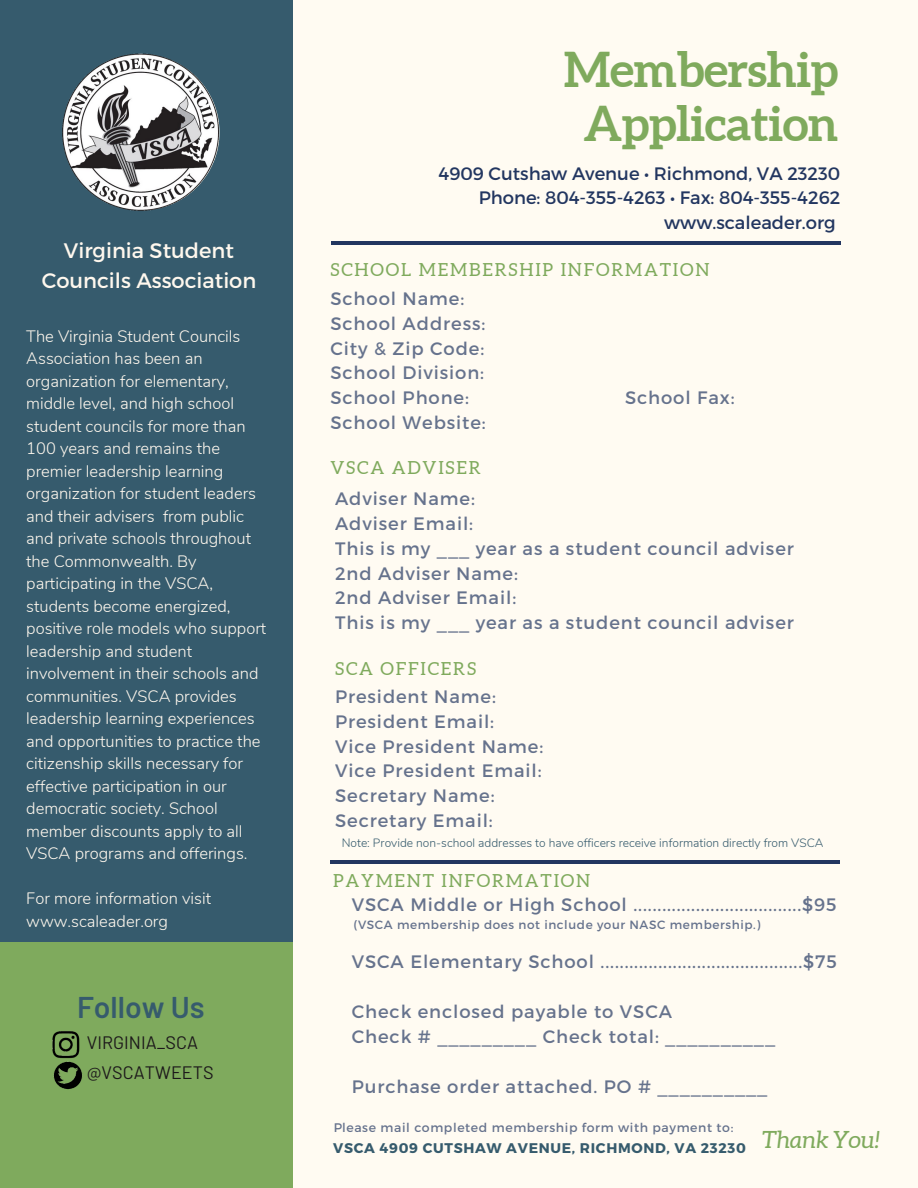
<style>
.page{position:relative;width:918px;height:1188px;background:#365b6d}
.page>*{position:absolute;margin:0;border:0;box-sizing:border-box;transform-origin:0 0}
.t1{font:700 48px/54px "Aleo";letter-spacing:-.01em;color:#7faa5d;text-align:center}
.t2{font:600 30px "Barlow";color:#365b6d}
.t3{font:italic 23.7px "Aleo";color:#7faa5d}
.t4{font:21px/29.2px "Montserrat";color:#fff8ee;text-align:center}
.t5{font:18px/24.8px "Montserrat";letter-spacing:.05em;color:#223660}
.t6{font:18px "Montserrat";color:#223660}
.t7{font:18px "Aleo";letter-spacing:.1em;color:#7faa5d}
.t8{font:18px "Barlow";letter-spacing:.005em;color:#1d191b}
.t9{font:300 16.5px/22.5px "Nunito";color:#fff8ee}
.t10{font:700 13.95px "Montserrat";letter-spacing:.05em;color:#365b6d}
.t11{font:12.45px "Montserrat";letter-spacing:.05em;color:#223660}
.t12{font:300 12px "Nunito";color:#365b6d}
.t13{font:12px "Montserrat";letter-spacing:.05em;color:#223660}
</style>
<div class="page">
<div style="left:0;top:942px;width:314px;height:246px;background:#7faa5d"></div>
<div style="left:294px;top:0;width:624px;height:1188px;background:#fffbf2"></div>
<hr style="left:331px;top:242px;width:510px;height:3px;background:#223660">
<hr style="left:331px;top:860px;width:509px;height:3px;background:#223660">
<img style="left:62px;top:53px;width:158px;height:158px">
<img style="left:53px;top:1061px;width:29px;height:29px">
<img style="left:52px;top:1031px;width:28px;height:28px">
<p class="t4" style="left:42px;top:235px;width:216px">Virginia Student<br>Councils Association</p>
<p class="t9" style="left:26px;top:325px;width:216px">The Virginia Student Councils<br>Association has been an organization for elementary,</p>
<p class="t9" style="left:26px;top:393px;width:209px">middle level, and high school</p>
<p class="t9" style="left:26px;top:415px;width:242px">student councils for more than<br>100 years and remains the premier leadership learning organization for student leaders and their advisers from public and private schools throughout the Commonwealth. By participating in the VSCA, students become energized, positive role models who support leadership and student involvement in their schools and communities. VSCA provides leadership learning experiences and opportunities to practice the citizenship skills necessary for effective participation in our</p>
<p class="t9" style="left:26px;top:798px;width:193px">democratic society. School</p>
<p class="t9" style="left:26px;top:820px;width:223px">member discounts apply to all<br>VSCA programs and offerings.</p>
<p class="t9" style="left:26px;top:888px;width:186px">For more information visit www.scaleader.org</p>
<p class="t2" style="left:77px;top:988px;width:129px">Follow Us</p>
<p class="t8" style="left:87px;top:1031px;width:113px">VIRGINIA_SCA</p>
<p class="t8" style="left:87px;top:1061px;width:129px">@VSCATWEETS</p>
<p class="t1" style="left:564px;top:42px;width:276px">Membership<br>Application</p>
<p class="t6" style="left:439px;top:161px;width:403px">4909 Cutshaw Avenue • Richmond, VA 23230</p>
<p class="t6" style="left:479px;top:186px;width:363px">Phone: 804-355-4263 • Fax: 804-355-4262</p>
<p class="t6" style="left:664px;top:211px;width:173px">www.scaleader.org</p>
<p class="t7" style="left:331px;top:259px;width:380px">SCHOOL MEMBERSHIP INFORMATION</p>
<p class="t5" style="left:331px;top:285px;width:156px">School Name:<br>School Address:<br>City &amp; Zip Code:<br>School Division:<br>School Phone:</p>
<p class="t5" style="left:625px;top:384px;width:111px">School Fax:</p>
<p class="t5" style="left:331px;top:409px;width:157px">School Website:</p>
<p class="t7" style="left:331px;top:458px;width:152px">VSCA ADVISER</p>
<p class="t5" style="left:335px;top:486px;width:460px">Adviser Name:<br>Adviser Email:<br>This is my ___ year as a student council adviser<br>2nd Adviser Name:<br>2nd Adviser Email:<br>This is my ___ year as a student council adviser</p>
<p class="t7" style="left:335px;top:658px;width:143px">SCA OFFICERS</p>
<p class="t5" style="left:335px;top:683px;width:210px">President Name:<br>President Email:<br>Vice President Name:<br>Vice President Email:<br>Secretary Name:<br>Secretary Email:</p>
<p class="t12" style="left:342px;top:835px;width:483px">Note: Provide non-school addresses to have officers receive information directly from VSCA</p>
<p class="t7" style="left:333px;top:871px;width:259px">PAYMENT INFORMATION</p>
<p class="t5" style="left:352px;top:891px;width:486px">VSCA Middle or High School ...................................$95</p>
<p class="t13" style="left:354px;top:917px;width:408px">(VSCA membership does not include your NASC membership.)</p>
<p class="t5" style="left:352px;top:948px;width:487px">VSCA Elementary School ..........................................$75</p>
<p class="t5" style="left:352px;top:998px;width:425px">Check enclosed payable to VSCA<br>Check # _________ Check total: __________</p>
<p class="t5" style="left:352px;top:1073px;width:417px">Purchase order attached. PO # __________</p>
<p class="t11" style="left:333px;top:1120px;width:402px">Please mail completed membership form with payment to:</p>
<p class="t10" style="left:333px;top:1139px;width:414px">VSCA 4909 CUTSHAW AVENUE, RICHMOND, VA 23230</p>
<p class="t3" style="left:763px;top:1126px;width:119px">Thank You!</p>
</div>
